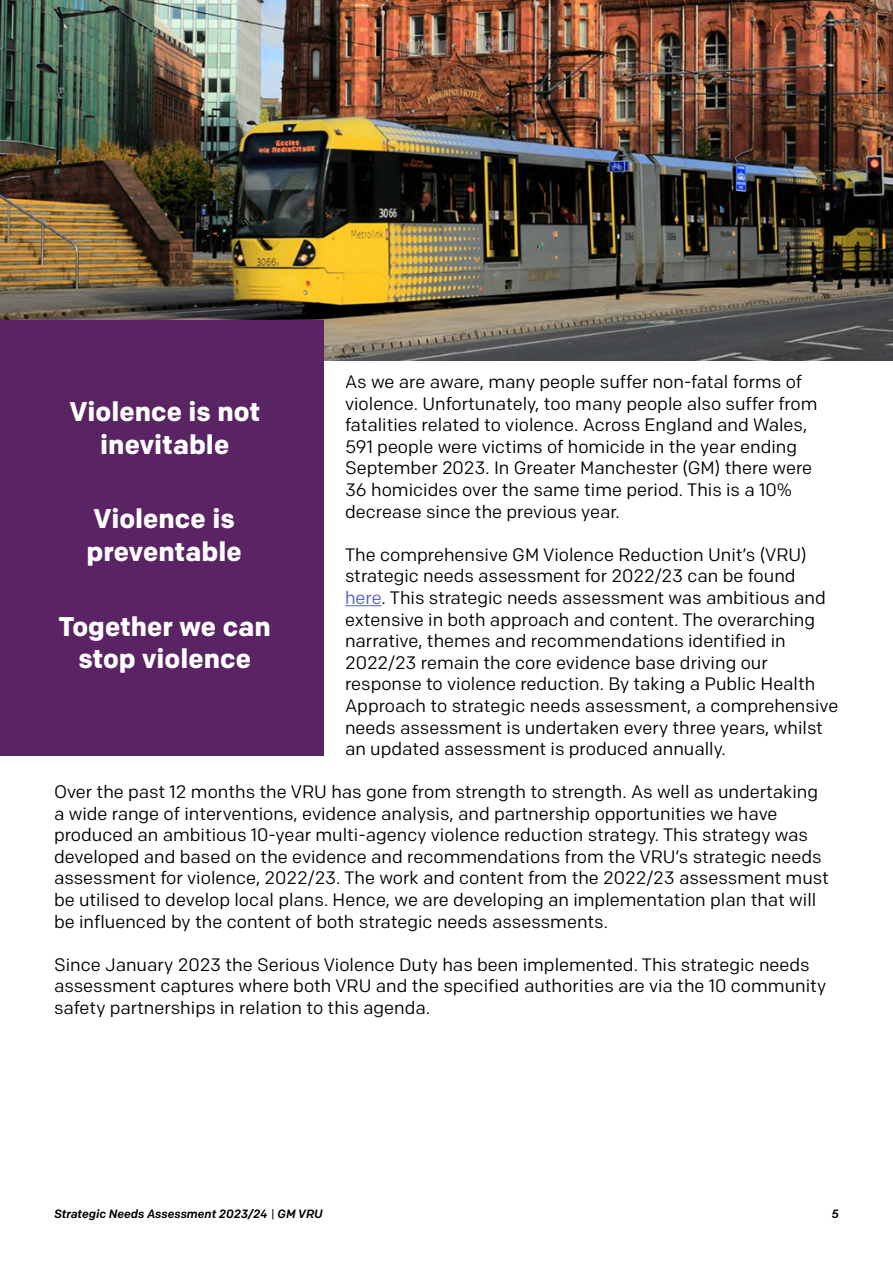
<style>
.page{position:relative;width:893px;height:1263px;background:#fff}
.page>*{position:absolute;margin:0;border:0;box-sizing:border-box;transform-origin:0 0}
.Call_out_text{font:700 27px/32.4px "Colfax";color:#fff;text-align:center}
.t1{font:18px/21.6px "Colfax";color:#000}
.t2{font:italic 500 12px "Colfax";color:#000}
.s1{color:#4f5cd6}
</style>
<div class="page">
<img style="left:0;top:0;width:893px;height:360px">
<div style="left:0;top:320px;width:323px;height:435px;background:#5a2363"></div>
<hr style="left:345px;top:605px;width:37px;height:1px;background:#4f5cd6">
<p class="t1" style="left:345px;top:371px;width:474px">As we are aware, many people suffer non-fatal forms of violence. Unfortunately, too many people also suffer from fatalities related to violence. Across England and Wales, 591 people were victims of homicide in the year ending September 2023. In Greater Manchester (GM) there were 36 homicides over the same time period. This is a 10% decrease since the previous year.</p>
<p class="t1" style="left:345px;top:543px;width:495px">The comprehensive GM Violence Reduction Unit’s (VRU) strategic needs assessment for 2022/23 can be found <span class="s1">here</span>. This strategic needs assessment was ambitious and extensive in both approach and content. The overarching narrative, themes and recommendations identified in 2022/23 remain the core evidence base driving our response to violence reduction. By taking a Public Health Approach to strategic needs assessment, a comprehensive needs assessment is undertaken every three years, whilst an updated assessment is produced annually.</p>
<p class="t1" style="left:54px;top:781px;width:776px">Over the past 12 months the VRU has gone from strength to strength. As well as undertaking a wide range of interventions, evidence analysis, and partnership opportunities we have produced an ambitious 10-year multi-agency violence reduction strategy. This strategy was developed and based on the evidence and recommendations from the VRU’s strategic needs assessment for violence, 2022/23. The work and content from the 2022/23 assessment must be utilised to develop local plans. Hence, we are developing an implementation plan that will be influenced by the content of both strategic needs assessments.</p>
<p class="t1" style="left:54px;top:953px;width:774px">Since January 2023 the Serious Violence Duty has been implemented. This strategic needs assessment captures where both VRU and the specified authorities are via the 10 community safety partnerships in relation to this agenda.</p>
<p class="Call_out_text" style="left:69px;top:396px;width:192px">Violence is not inevitable</p>
<p class="Call_out_text" style="left:87px;top:502px;width:157px;text-align:left">Violence is preventable</p>
<p class="Call_out_text" style="left:59px;top:610px;width:214px">Together we can stop violence</p>
<p class="t2" style="left:54px;top:1206px;width:270px">Strategic Needs Assessment 2023/24 GM VRU</p>
<p class="t2" style="left:831px;top:1206px;width:9px">5</p>
</div>
